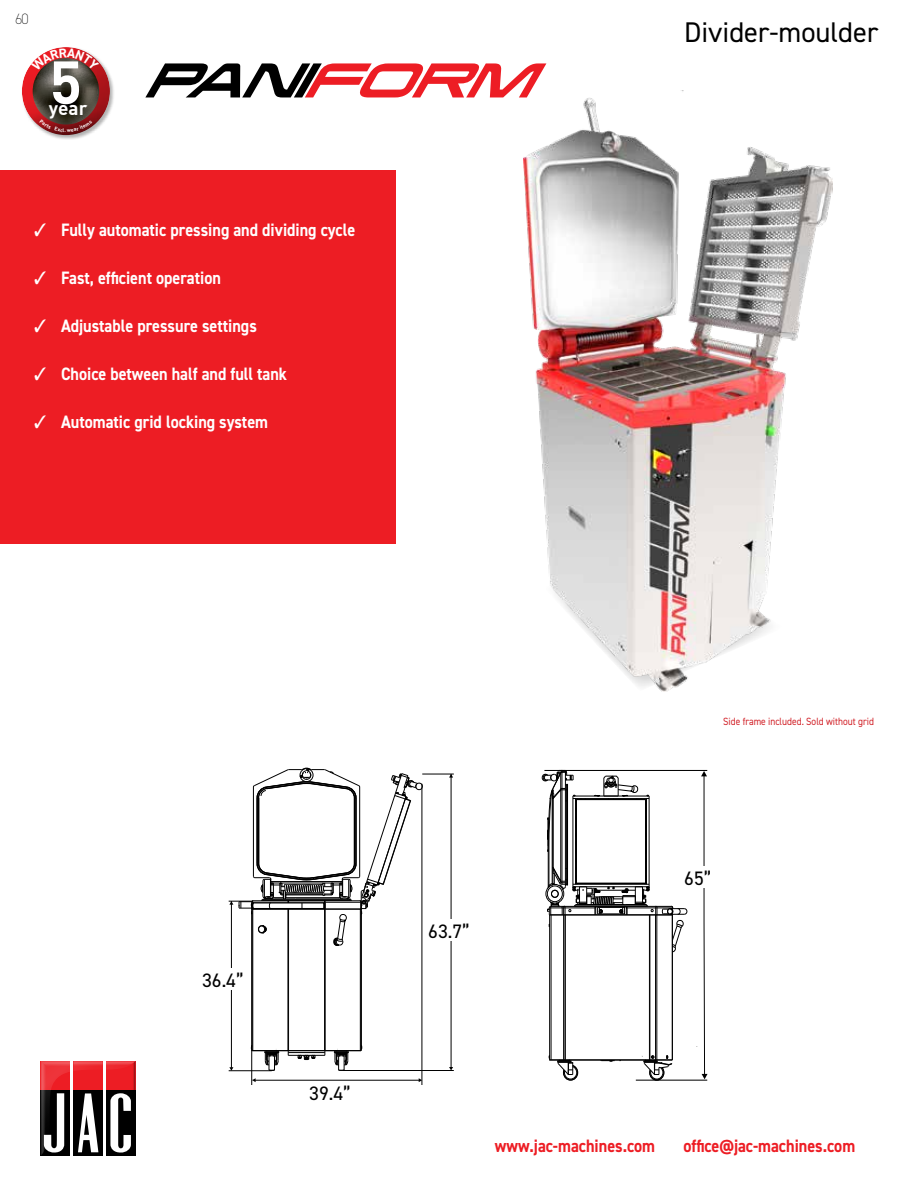
<style>
.page{position:relative;width:918px;height:1188px;background:#fff}
.page>*{position:absolute;margin:0;border:0;box-sizing:border-box;transform-origin:0 0}
.t1{font:700 59.55px "DIN";color:#fff}
.t2{font:28.5px "DIN2014";color:#000}
.t3{font:19.5px "DIN2014";color:#000}
.t4{font:700 19.05px "DIN";color:#fff}
.t5{font:700 18px "DIN2014";color:#fff;scale:.9 1}
.t6{font:700 18px "DIN2014";color:#ed1d24;scale:.9 1}
.t7{font:200 15px "DIN2014";color:#000}
.t8{font:10.5px "DIN2014";color:#d2232a;scale:.9 1}
.t9{font:7.35px "Helvetica Neue";color:#000}
</style>
<div class="page">
<div style="left:0;top:170px;width:395px;height:374px;background:#ed1d24"></div>
<img style="left:40px;top:1084px;width:1px;height:72px">
<svg style="left:41px;top:1061px;width:94px;height:95px"></svg>
<hr style="left:422px;top:774px;width:32px;height:1px;background:#000">
<hr style="left:343px;top:1070px;width:111px;height:1px;background:#000">
<hr style="left:451px;top:777px;width:1px;height:291px;background:#000">
<svg style="left:449px;top:774px;width:4px;height:4px"></svg>
<svg style="left:229px;top:768px;width:194px;height:303px"></svg>
<hr style="left:255px;top:1080px;width:164px;height:1px;background:#000">
<svg style="left:252px;top:1078px;width:4px;height:4px"></svg>
<hr style="left:251px;top:1049px;width:1px;height:35px;background:#000">
<hr style="left:422px;top:784px;width:1px;height:300px;background:#000">
<div style="left:424px;top:919px;width:50px;height:22px;background:#fff"></div>
<div style="left:198px;top:968px;width:50px;height:22px;background:#fff"></div>
<svg style="left:541px;top:769px;width:147px;height:312px"></svg>
<hr style="left:544px;top:770px;width:163px;height:1px;background:#000">
<hr style="left:636px;top:1080px;width:71px;height:1px;background:#000">
<svg style="left:696px;top:771px;width:12px;height:308px"></svg>
<div style="left:672px;top:866px;width:51px;height:22px;background:#fff"></div>
<img style="left:524px;top:90px;width:309px;height:602px">
<svg style="left:145px;top:63px;width:401px;height:34px"></svg>
<div style="left:21px;top:46px;width:94px;height:94px;background:#000;opacity:.3"></div>
<svg style="left:22px;top:47px;width:88px;height:88px"></svg>
<p class="t7" style="left:15px;top:9px;width:15px">60</p>
<h1 class="t1" style="left:50px;top:43px;width:34px">5</h1>
<p class="t4" style="left:49px;top:96px;width:40px">year</p>
<p class="t5" style="left:34px;top:218px;width:358px">✓ Fully automatic pressing and dividing cycle</p>
<p class="t5" style="left:34px;top:266px;width:209px">✓ Fast, efficient operation</p>
<p class="t5" style="left:34px;top:314px;width:249px">✓ Adjustable pressure settings</p>
<p class="t5" style="left:34px;top:362px;width:283px">✓ Choice between half and full tank</p>
<p class="t5" style="left:34px;top:410px;width:262px">✓ Automatic grid locking system</p>
<h2 class="t2" style="left:684px;top:14px;width:196px">Divider-moulder</h2>
<p class="t3" style="left:202px;top:968px;width:43px">36.4”</p>
<p class="t9" style="left:330px;top:1082px;width:18px">1000</p>
<p class="t3" style="left:309px;top:1081px;width:43px">39.4”</p>
<p class="t3" style="left:428px;top:919px;width:43px">63.7”</p>
<p class="t8" style="left:723px;top:715px;width:169px">Side frame included. Sold without grid</p>
<p class="t3" style="left:684px;top:866px;width:29px">65”</p>
<p class="t6" style="left:495px;top:1133px;width:180px">www.jac-machines.com</p>
<p class="t6" style="left:684px;top:1133px;width:192px">office@jac-machines.com</p>
</div>
